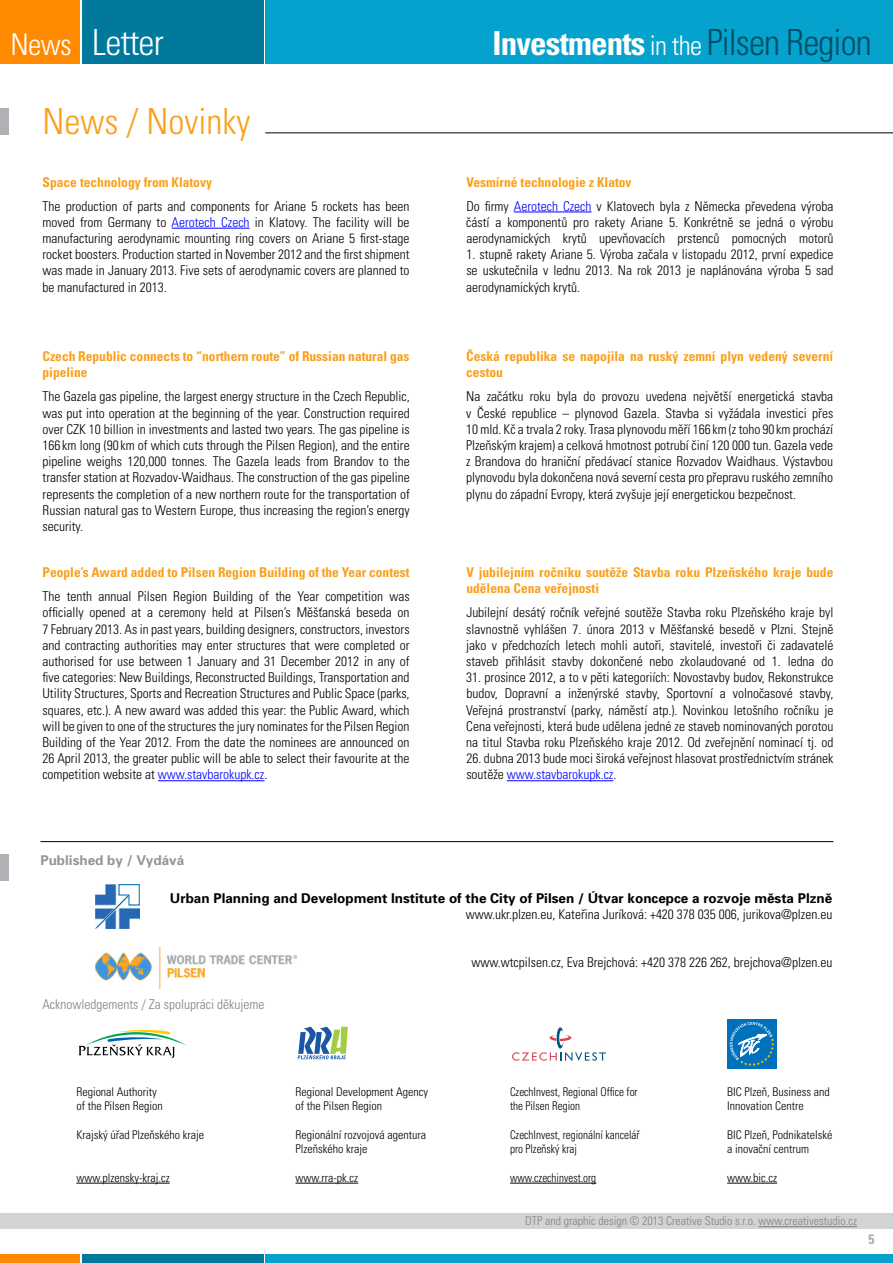
<style>
.page{position:relative;width:893px;height:1263px;background:#fff}
.page>*{position:absolute;margin:0;border:0;box-sizing:border-box;transform-origin:0 0}
.t1{font:300 condensed 36px "Univers CE";letter-spacing:-.025em;color:#004d65}
.t2{font:300 condensed 36px "Univers CE";color:#f9a01b}
.t3{font:300 condensed 36px "Univers CE";letter-spacing:-.025em;color:#fff}
.t4{font:300 condensed 13.5px/16.2px "Univers CE";color:#000;text-align:justify}
.t5{font:700 condensed 13.5px/16.2px "Univers CE";color:#f9a01b}
.t6{font:700 13.5px "Univers CE";color:#000}
.t7{font:300 condensed 13.5px "Univers CE";color:#808285}
.t8{font:700 13.5px "Univers CE";color:#939598}
.t9{font:700 condensed 13.5px "Univers CE";color:#a7a9ac}
.t10{font:300 condensed 12px/14.4px "Univers CE";color:#000}
.t11{font:300 condensed 12px/14.4px "Univers CE";color:#000;scale:.93 1}
.t12{font:300 condensed 12px "Univers CE";color:#808285}
.s1{font-size:30px}
.s2{color:#00f}
.s3{font-weight:700;font-size:33px;color:#fff}
.s4{font-size:27px;color:#fff}
.s5{font-weight:700;color:#f9a01b}
</style>
<div class="page">
<div style="left:0;top:0;width:80px;height:64px;background:#ff8a00"></div>
<div style="left:83px;top:0;width:181px;height:64px;background:#01799c"></div>
<div style="left:265px;top:0;width:628px;height:64px;background:#05a2cd"></div>
<div style="left:0;top:1254px;width:80px;height:9px;background:#ff8a00"></div>
<div style="left:83px;top:1254px;width:181px;height:9px;background:#01799c"></div>
<div style="left:265px;top:1254px;width:628px;height:9px;background:#05a2cd"></div>
<hr style="left:76px;top:1183px;width:94px;height:1px;background:#000">
<svg style="left:79px;top:1030px;width:108px;height:28px"></svg>
<hr style="left:295px;top:1183px;width:63px;height:1px;background:#000">
<svg style="left:298px;top:1027px;width:50px;height:32px"></svg>
<hr style="left:510px;top:1183px;width:86px;height:1px;background:#000">
<svg style="left:512px;top:1027px;width:94px;height:34px"></svg>
<div style="left:0;top:1213px;width:893px;height:16px;background:#d1d3d4"></div>
<hr style="left:758px;top:1226px;width:99px;height:1px;background:#808285">
<hr style="left:265px;top:132px;width:628px;height:1px;background:#000">
<hr style="left:172px;top:228px;width:78px;height:1px;background:#00f">
<hr style="left:727px;top:1183px;width:50px;height:1px;background:#000">
<div style="left:727px;top:1019px;width:49px;height:50px;background:#0072bc"></div>
<svg style="left:730px;top:1022px;width:44px;height:44px"></svg>
<hr style="left:514px;top:212px;width:78px;height:1px;background:#00f">
<hr style="left:40px;top:841px;width:793px;height:1px;background:#000">
<div style="left:0;top:108px;width:9px;height:27px;background:#afb1b4"></div>
<div style="left:0;top:854px;width:9px;height:26px;background:#afb1b4"></div>
<svg style="left:95px;top:884px;width:45px;height:45px"></svg>
<hr style="left:158px;top:780px;width:107px;height:1px;background:#00f">
<hr style="left:507px;top:780px;width:106px;height:1px;background:#00f">
<img style="left:96px;top:947px;width:200px;height:41px">
<h1 class="t3" style="left:11px;top:22px;width:155px"><span class="s1">News</span> Letter</h1>
<h1 class="t2" style="left:43px;top:101px;width:209px">News / Novinky</h1>
<p class="t5" style="left:43px;top:174px;width:171px">Space technology from Klatovy</p>
<p class="t4" style="left:42px;top:198px;width:369px">The production of parts and components for Ariane 5 rockets has been moved from Germany to <span class="s2">Aerotech Czech</span> in Klatovy. The facility will be manufacturing aerodynamic mounting ring covers on Ariane 5 first-stage rocket boosters. Production started in November 2012 and the first shipment was made in January 2013. Five sets of aerodynamic covers are planned to be manufactured in 2013.</p>
<p class="t5" style="left:43px;top:349px;width:369px">Czech Republic connects to “northern route” of Russian natural gas pipeline</p>
<p class="t4" style="left:43px;top:389px;width:369px">The Gazela gas pipeline, the largest energy structure in the Czech Republic, was put into operation at the beginning of the year. Construction required over CZK 10 billion in investments and lasted two years. The gas pipeline is 166 km long (90 km of which cuts through the Pilsen Region), and the entire pipeline weighs 120,000 tonnes. The Gazela leads from Brandov to the transfer station at Rozvadov-Waidhaus. The construction of the gas pipeline represents the completion of a new northern route for the transportation of Russian natural gas to Western Europe, thus increasing the region’s energy security.</p>
<p class="t5" style="left:43px;top:565px;width:369px">People’s Award added to Pilsen Region Building of the Year contest</p>
<p class="t4" style="left:42px;top:589px;width:369px">The tenth annual Pilsen Region Building of the Year competition was officially opened at a ceremony held at Pilsen’s Měšťanská beseda on 7 February 2013. As in past years, building designers, constructors, investors and contracting authorities may enter structures that were completed or authorised for use between 1 January and 31 December 2012 in any of five categories: New Buildings, Reconstructed Buildings, Transportation and Utility Structures, Sports and Recreation Structures and Public Space (parks, squares, etc.). A new award was added this year: the Public Award, which will be given to one of the structures the jury nominates for the Pilsen Region Building of the Year 2012. From the date the nominees are announced on 26 April 2013, the greater public will be able to select their favourite at the competition website at <span class="s2">www.stavbarokupk.cz</span>.</p>
<p class="t8" style="left:40px;top:852px;width:145px">Published by / Vydává</p>
<h1 class="t1" style="left:492px;top:22px;width:381px"><span class="s3">Investments</span> <span class="s4">in the</span> Pilsen Region</h1>
<p class="t4" style="left:466px;top:170px;width:369px;line-height:24px"><span class="s5">Vesmírné technologie z Klatov<br></span>Do firmy <span class="s2">Aerotech Czech</span> v Klatovech byla z Německa převedena výroba</p>
<p class="t4" style="left:466px;top:214px;width:369px">částí a komponentů pro rakety Ariane 5. Konkrétně se jedná o výrobu aerodynamických krytů upevňovacích prstenců pomocných motorů</p>
<p class="t4" style="left:466px;top:247px;width:369px">1. stupně rakety Ariane 5. Výroba začala v listopadu 2012, první expedice se uskutečnila v lednu 2013. Na rok 2013 je naplánována výroba 5 sad aerodynamických krytů.</p>
<p class="t5" style="left:466px;top:349px;width:369px">Česká republika se napojila na ruský zemní plyn vedený severní cestou</p>
<p class="t4" style="left:466px;top:389px;width:369px">Na začátku roku byla do provozu uvedena největší energetická stavba v České republice – plynovod Gazela. Stavba si vyžádala investici přes 10 mld. Kč a trvala 2 roky. Trasa plynovodu měří 166 km (z toho 90 km prochází Plzeňským krajem) a celková hmotnost potrubí činí 120 000 tun. Gazela vede z Brandova do hraniční předávací stanice Rozvadov Waidhaus. Výstavbou plynovodu byla dokončena nová severní cesta pro přepravu ruského zemního plynu do západní Evropy, která zvyšuje její energetickou bezpečnost.</p>
<p class="t5" style="left:466px;top:565px;width:369px">V jubilejním ročníku soutěže Stavba roku Plzeňského kraje bude udělena Cena veřejnosti</p>
<p class="t4" style="left:466px;top:605px;width:369px">Jubilejní desátý ročník veřejné soutěže Stavba roku Plzeňského kraje byl slavnostně vyhlášen 7. února 2013 v Měšťanské besedě v Plzni. Stejně jako v předchozích letech mohli autoři, stavitelé, investoři či zadavatelé staveb přihlásit stavby dokončené nebo zkolaudované od 1. ledna do</p>
<p class="t4" style="left:466px;top:670px;width:369px">31. prosince 2012, a to v pěti kategoriích: Novostavby budov, Rekonstrukce budov, Dopravní a inženýrské stavby, Sportovní a volnočasové stavby, Veřejná prostranství (parky, náměstí atp.). Novinkou letošního ročníku je Cena veřejnosti, která bude udělena jedné ze staveb nominovaných porotou na titul Stavba roku Plzeňského kraje 2012. Od zveřejnění nominací tj. od</p>
<p class="t4" style="left:466px;top:751px;width:369px">26. dubna 2013 bude moci široká veřejnost hlasovat prostřednictvím stránek soutěže <span class="s2">www.stavbarokupk.cz</span>.</p>
<p class="t6" style="left:170px;top:890px;width:664px">Urban Planning and Development Institute of the City of Pilsen / Útvar koncepce a rozvoje města Plzně</p>
<p class="t4" style="left:466px;top:906px;width:368px">www.ukr.plzen.eu, Kateřina Juríková: +420 378 035 006, jurikova@plzen.eu</p>
<p class="t7" style="left:42px;top:997px;width:223px">Acknowledgements / Za spolupráci děkujeme</p>
<p class="t10" style="left:76px;top:1084px;width:88px">Regional Authority of the Pilsen Region</p>
<p class="t10" style="left:76px;top:1127px;width:129px">Krajský úřad Plzeňského kraje</p>
<p class="t10" style="left:76px;top:1171px;width:95px">www.plzensky-kraj.cz</p>
<p class="t10" style="left:295px;top:1084px;width:134px">Regional Development Agency of the Pilsen Region</p>
<p class="t10" style="left:295px;top:1127px;width:132px">Regionální rozvojová agentura<br>Plzeňského kraje</p>
<p class="t10" style="left:295px;top:1171px;width:64px">www.rra-pk.cz</p>
<p class="t4" style="left:471px;top:954px;width:362px">www.wtcpilsen.cz, Eva Brejchová: +420 378 226 262, brejchova@plzen.eu</p>
<p class="t11" style="left:510px;top:1084px;width:139px">CzechInvest, Regional Office for the Pilsen Region</p>
<p class="t11" style="left:510px;top:1127px;width:141px">CzechInvest, regionální kancelář pro Plzeňský kraj</p>
<p class="t11" style="left:510px;top:1171px;width:94px">www.czechinvest.org</p>
<p class="t12" style="left:525px;top:1214px;width:333px">DTP and graphic design © 2013 Creative Studio s.r.o. www.creativestudio.cz</p>
<p class="t10" style="left:727px;top:1084px;width:104px">BIC Plzeň, Business and<br>Innovation Centre</p>
<p class="t10" style="left:727px;top:1127px;width:107px">BIC Plzeň, Podnikatelské a inovační centrum</p>
<p class="t10" style="left:727px;top:1171px;width:52px">www.bic.cz</p>
<p class="t9" style="left:868px;top:1231px;width:7px">5</p>
</div>
